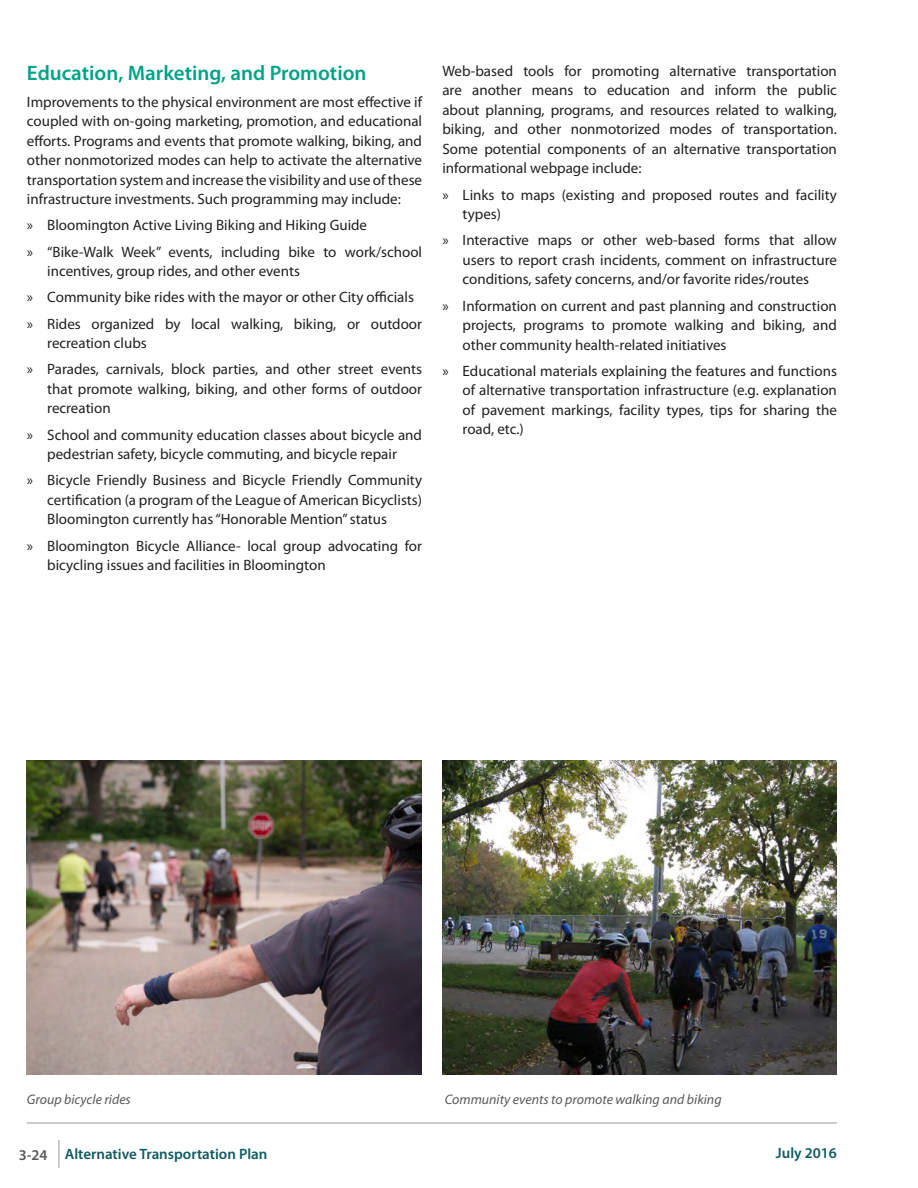
<style>
.page{position:relative;width:918px;height:1188px;background:#fff}
.page>*{position:absolute;margin:0;border:0;box-sizing:border-box;transform-origin:0 0}
.Heading_2{font:600 21px "Myriad Pro";color:#00a388}
.BODY_Text{font:15px/19.5px "Myriad Pro";color:#231f20;text-align:justify}
.t1{font:600 15px "Myriad Pro";color:#105b63}
.FIGURE_Text{font:italic 13.8px "Myriad Pro";color:#595959}
.s1{color:#595959}
</style>
<div class="page">
<img style="left:27px;top:760px;width:394px;height:315px">
<img style="left:442px;top:760px;width:395px;height:315px">
<hr style="left:27px;top:1123px;width:810px;height:1px;background:#999">
<svg style="left:59px;top:1140px;width:1px;height:28px"></svg>
<p class="Heading_2" style="left:27px;top:60px;width:341px">Education, Marketing, and Promotion</p>
<p class="BODY_Text" style="left:27px;top:92px;width:397px">Improvements to the physical environment are most effective if coupled with on-going marketing, promotion, and educational efforts. Programs and events that promote walking, biking, and other nonmotorized modes can help to activate the alternative transportation system and increase the visibility and use of these infrastructure investments. Such programming may include:</p>
<p class="BODY_Text" style="left:27px;top:215px;width:342px">» Bloomington Active Living Biking and Hiking Guide</p>
<p class="BODY_Text" style="left:47px;top:242px;width:376px;text-indent:-20px">» “Bike-Walk Week” events, including bike to work/school incentives, group rides, and other events</p>
<p class="BODY_Text" style="left:27px;top:287px;width:389px">» Community bike rides with the mayor or other City officials</p>
<p class="BODY_Text" style="left:47px;top:314px;width:376px;text-indent:-20px">» Rides organized by local walking, biking, or outdoor recreation clubs</p>
<p class="BODY_Text" style="left:47px;top:359px;width:376px;text-indent:-20px">» Parades, carnivals, block parties, and other street events that promote walking, biking, and other forms of outdoor recreation</p>
<p class="BODY_Text" style="left:27px;top:425px;width:397px;text-align:center">» School and community education classes about bicycle and pedestrian safety, bicycle commuting, and bicycle repair</p>
<p class="BODY_Text" style="left:47px;top:470px;width:376px;text-indent:-20px">» Bicycle Friendly Business and Bicycle Friendly Community certification (a program of the League of American Bicyclists)<br>Bloomington currently has “Honorable Mention” status</p>
<p class="BODY_Text" style="left:47px;top:536px;width:376px;text-indent:-20px">» Bloomington Bicycle Alliance- local group advocating for bicycling issues and facilities in Bloomington</p>
<p class="BODY_Text" style="left:442px;top:61px;width:396px">Web-based tools for promoting alternative transportation are another means to education and inform the public about planning, programs, and resources related to walking, biking, and other nonmotorized modes of transportation.<br>Some potential components of an alternative transportation informational webpage include:</p>
<p class="BODY_Text" style="left:463px;top:184px;width:376px;text-indent:-20px">» Links to maps (existing and proposed routes and facility types)</p>
<p class="BODY_Text" style="left:463px;top:230px;width:376px;text-indent:-20px">» Interactive maps or other web-based forms that allow users to report crash incidents, comment on infrastructure conditions, safety concerns, and/or favorite rides/routes</p>
<p class="BODY_Text" style="left:463px;top:295px;width:376px;text-indent:-20px">» Information on current and past planning and construction projects, programs to promote walking and biking, and other community health-related initiatives</p>
<p class="BODY_Text" style="left:463px;top:361px;width:376px;text-indent:-20px">» Educational materials explaining the features and functions of alternative transportation infrastructure (e.g. explanation of pavement markings, facility types, tips for sharing the road, etc.)</p>
<p class="FIGURE_Text" style="left:27px;top:1091px;width:106px">Group bicycle rides</p>
<p class="FIGURE_Text" style="left:445px;top:1091px;width:278px">Community events to promote walking and biking</p>
<p class="t1" style="left:19px;top:1144px;width:250px"><span class="s1">3-24</span> Alternative Transportation Plan</p>
<p class="t1" style="left:776px;top:1144px;width:63px">July 2016</p>
</div>
